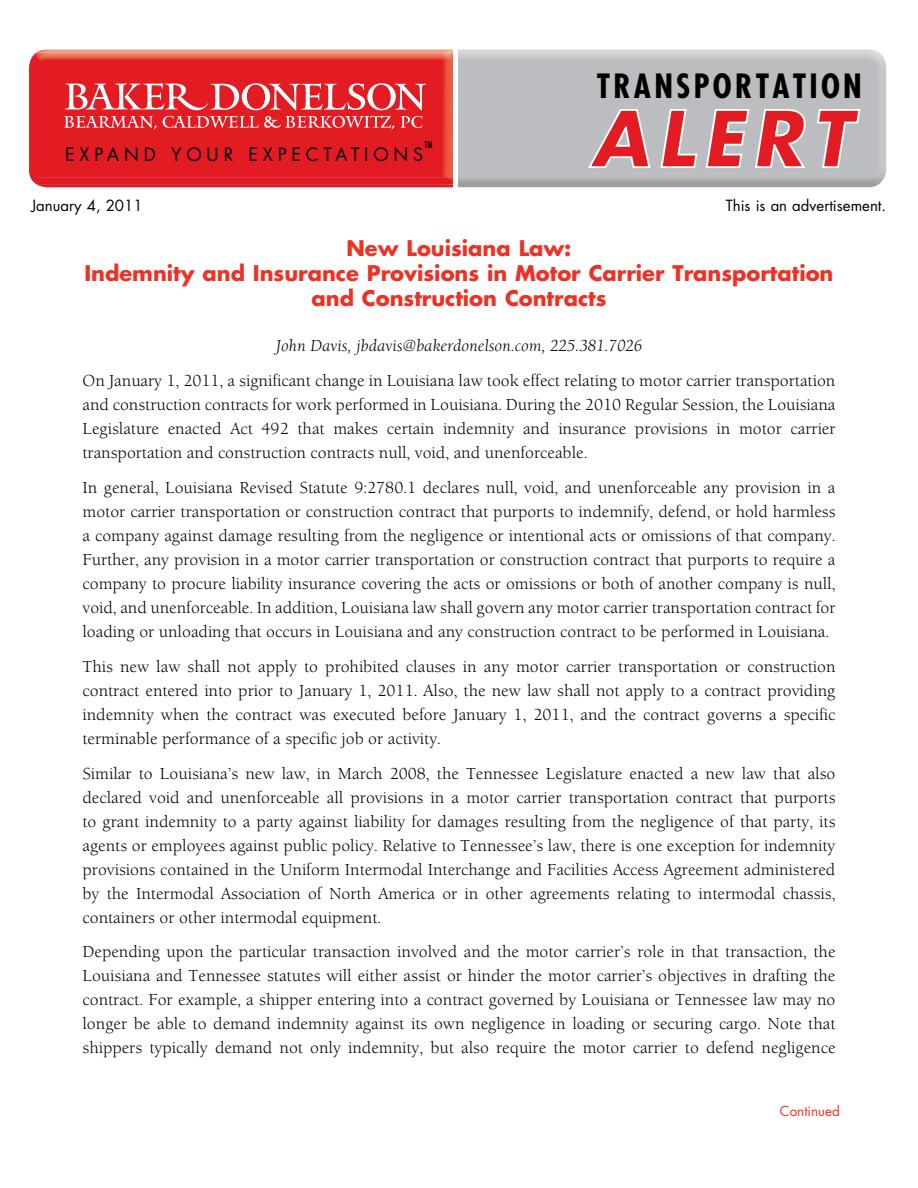
<style>
.page{position:relative;width:918px;height:1188px;background:#fff}
.page>*{position:absolute;margin:0;border:0;box-sizing:border-box;transform-origin:0 0}
.t1{font:italic 700 75.9px "Futura";letter-spacing:.1em;color:#e31b23}
.t2{font:700 condensed 32.55px "Futura";letter-spacing:.1em;color:#000}
.t3{font:700 21px/25.2px "Futura";color:#ee3124;text-align:center}
.t4{font:17.85px "Futura";letter-spacing:.27em;color:#000}
.t5{font:16.5px/24px "Berkeley Old ITC";color:#000;text-align:justify}
.t6{font:italic 16.5px "Berkeley Old ITC";color:#000}
.t7{font:15px "Futura";color:#000}
.t8{font:13.5px "Futura";color:#ee3124}
.t9{font:condensed 9px "Futura";color:#000}
</style>
<div class="page">
<img style="left:36px;top:49px;width:417px;height:4px">
<img style="left:38px;top:185px;width:415px;height:2px">
<img style="left:31px;top:177px;width:422px;height:8px">
<img style="left:29px;top:53px;width:424px;height:124px">
<svg style="left:586px;top:108px;width:66px;height:61px;background:#c4c5c7"></svg>
<svg style="left:659px;top:108px;width:39px;height:61px;background:#c5c6c9"></svg>
<svg style="left:705px;top:108px;width:104px;height:61px;background:#c6c7ca"></svg>
<svg style="left:816px;top:108px;width:46px;height:61px;background:#c4c5c8"></svg>
<svg style="left:64px;top:116px;width:93px;height:14px"></svg>
<svg style="left:400px;top:116px;width:22px;height:12px"></svg>
<svg style="left:65px;top:83px;width:361px;height:27px"></svg>
<svg style="left:163px;top:116px;width:231px;height:14px;background:#e95359"></svg>
<p class="t9" style="left:425px;top:139px;width:9px">TM</p>
<p class="t4" style="left:65px;top:143px;width:360px">EXPAND YOUR EXPECTATIONS</p>
<h2 class="t2" style="left:597px;top:66px;width:267px">TRANSPORTATION</h2>
<h1 class="t1" style="left:590px;top:88px;width:262px">ALERT</h1>
<p class="t7" style="left:32px;top:196px;width:113px">January 4, 2011</p>
<p class="t7" style="left:726px;top:196px;width:162px">This is an advertisement.</p>
<p class="t3" style="left:84px;top:235px;width:751px">New Louisiana Law:<br>Indemnity and Insurance Provisions in Motor Carrier Transportation and Construction Contracts</p>
<p class="t6" style="left:276px;top:336px;width:368px">John Davis, jbdavis@bakerdonelson.com, 225.381.7026</p>
<p class="t5" style="left:83px;top:369px;width:755px">On January 1, 2011, a significant change in Louisiana law took effect relating to motor carrier transportation and construction contracts for work performed in Louisiana. During the 2010 Regular Session, the Louisiana Legislature enacted Act 492 that makes certain indemnity and insurance provisions in motor carrier transportation and construction contracts null, void, and unenforceable.</p>
<p class="t5" style="left:83px;top:476px;width:755px">In general, Louisiana Revised Statute 9:2780.1 declares null, void, and unenforceable any provision in a motor carrier transportation or construction contract that purports to indemnify, defend, or hold harmless a company against damage resulting from the negligence or intentional acts or omissions of that company.<br>Further, any provision in a motor carrier transportation or construction contract that purports to require a company to procure liability insurance covering the acts or omissions or both of another company is null, void, and unenforceable. In addition, Louisiana law shall govern any motor carrier transportation contract for loading or unloading that occurs in Louisiana and any construction contract to be performed in Louisiana.</p>
<p class="t5" style="left:83px;top:654px;width:755px">This new law shall not apply to prohibited clauses in any motor carrier transportation or construction contract entered into prior to January 1, 2011. Also, the new law shall not apply to a contract providing indemnity when the contract was executed before January 1, 2011, and the contract governs a specific terminable performance of a specific job or activity.</p>
<p class="t5" style="left:83px;top:761px;width:755px">Similar to Louisiana’s new law, in March 2008, the Tennessee Legislature enacted a new law that also declared void and unenforceable all provisions in a motor carrier transportation contract that purports to grant indemnity to a party against liability for damages resulting from the negligence of that party, its agents or employees against public policy. Relative to Tennessee’s law, there is one exception for indemnity provisions contained in the Uniform Intermodal Interchange and Facilities Access Agreement administered by the Intermodal Association of North America or in other agreements relating to intermodal chassis, containers or other intermodal equipment.</p>
<p class="t5" style="left:83px;top:940px;width:755px">Depending upon the particular transaction involved and the motor carrier’s role in that transaction, the Louisiana and Tennessee statutes will either assist or hinder the motor carrier’s objectives in drafting the contract. For example, a shipper entering into a contract governed by Louisiana or Tennessee law may no longer be able to demand indemnity against its own negligence in loading or securing cargo. Note that shippers typically demand not only indemnity, but also require the motor carrier to defend negligence</p>
<p class="t8" style="left:780px;top:1102px;width:62px">Continued</p>
</div>
